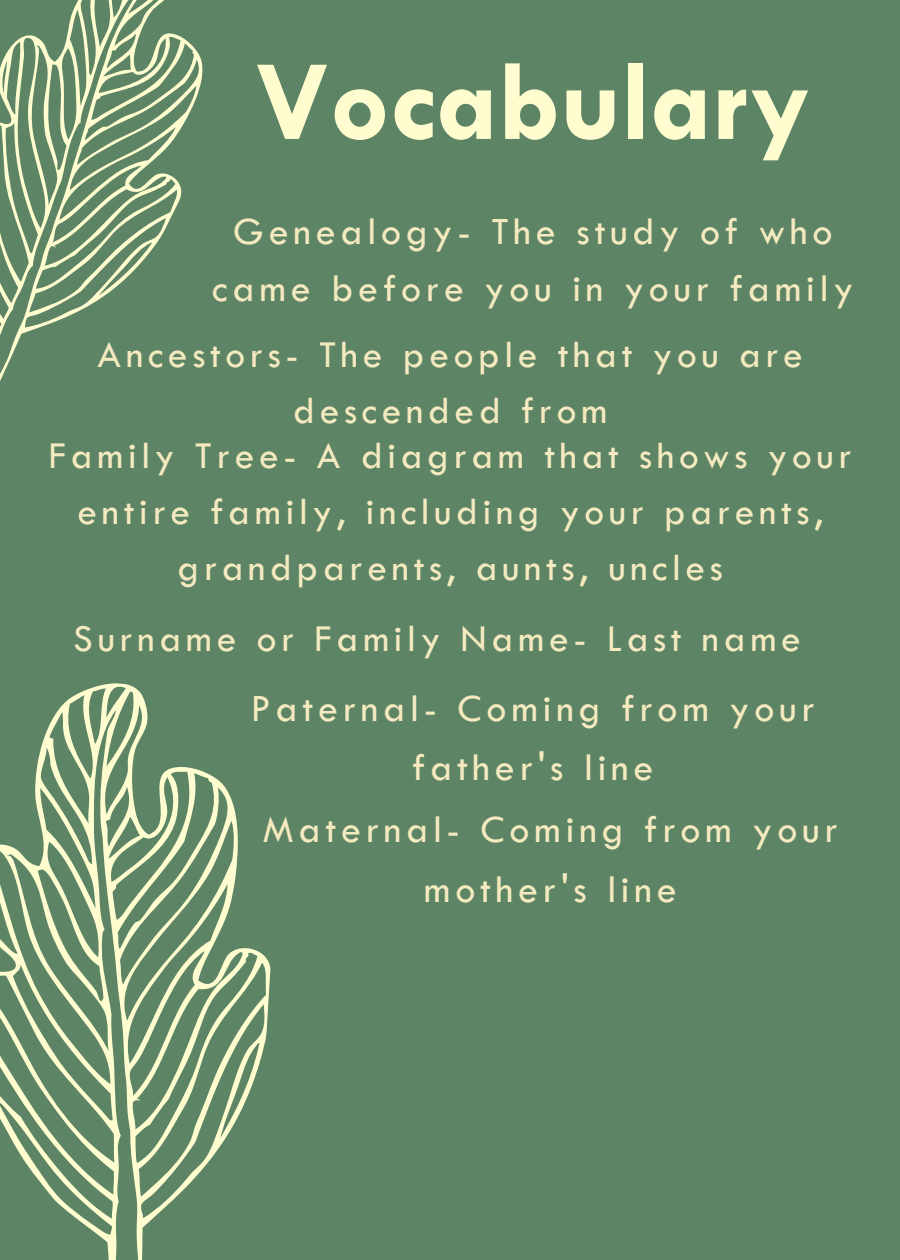
<style>
.page{position:relative;width:900px;height:1260px;background:#5d8565}
.page>*{position:absolute;margin:0;border:0;box-sizing:border-box;transform-origin:0 0}
.t1{font:700 115.75px "Tw Cen";color:#fffdd0}
.t2{font:40px/60.5px "Tw Cen";letter-spacing:.12em;color:#f5eabf;text-align:center}
.t3{font:39.25px/56px "Tw Cen";letter-spacing:.12em;color:#f5eabf;text-align:center}
</style>
<div class="page">
<svg style="left:0;top:683px;width:271px;height:577px"></svg>
<svg style="left:0;top:0;width:203px;height:381px"></svg>
<h1 class="t1" style="left:256px;top:40px;width:556px">Vocabulary</h1>
<p class="t2" style="left:212px;top:203px;width:643px;line-height:57.2px">Genealogy- The study of who came before you in your family</p>
<p class="t3" style="left:98px;top:327px;width:707px">Ancestors- The people that you are descended from</p>
<p class="t3" style="left:49px;top:428px;width:804px">Family Tree- A diagram that shows your entire family, including your parents, grandparents, aunts, uncles</p>
<p class="t3" style="left:73px;top:610px;width:729px">Surname or Family Name- Last name</p>
<p class="t2" style="left:251px;top:678px;width:588px">Paternal- Coming from your father's line<br>Maternal- Coming from your mother's line</p>
</div>
